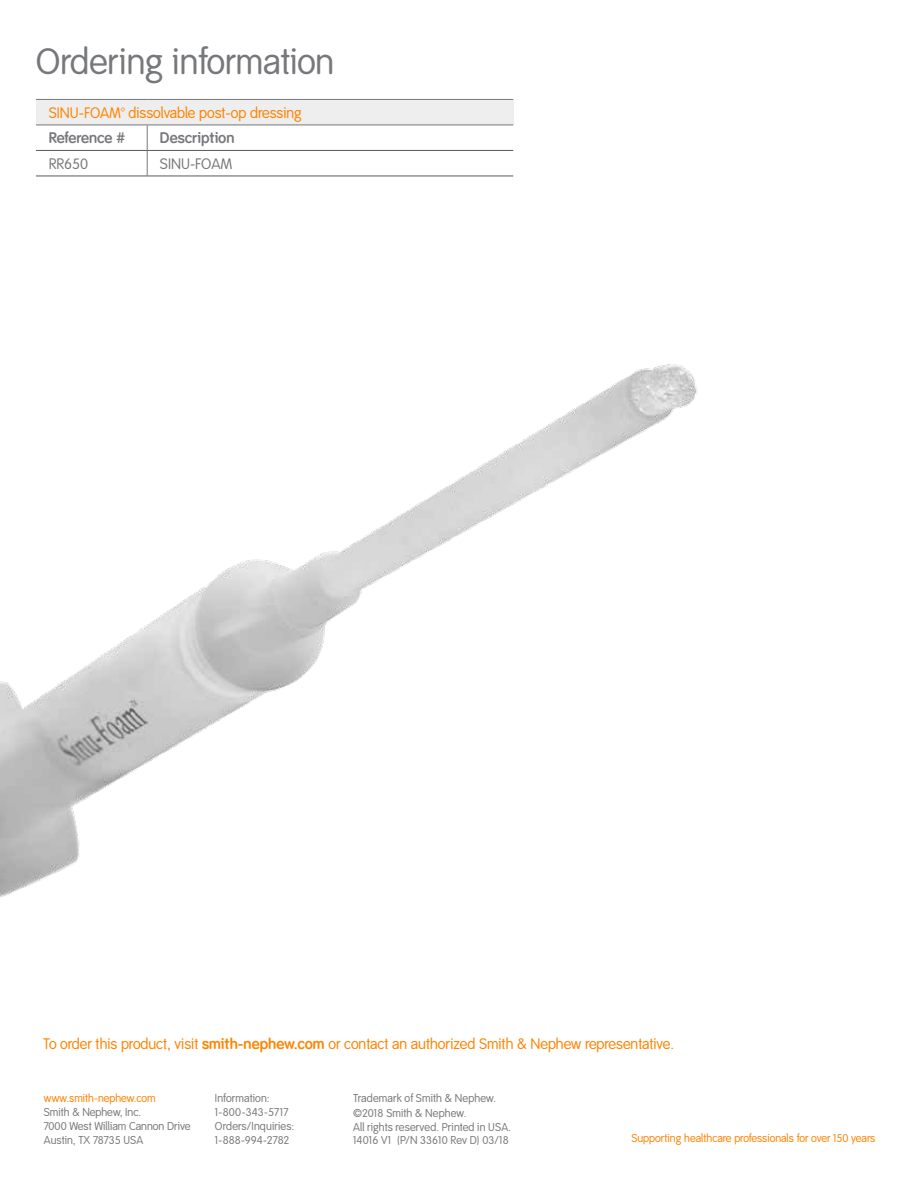
<style>
.page{position:relative;width:918px;height:1188px;background:#fff}
.page>*{position:absolute;margin:0;border:0;box-sizing:border-box;transform-origin:0 0}
.t1{font:36px "Smith&Nephew";color:#77787b}
.t2{font:15px "Smith&Nephew";color:#ff8300}
.t3{font:700 15px "Smith&Nephew";color:#77787b}
.t4{font:15px "Smith&Nephew";color:#77787b}
.t5{font:11.25px/14.2px "Smith&Nephew";letter-spacing:.005em;color:#77787b}
.t6{font:11.25px "Smith&Nephew";color:#ff8300}
.s1{font-weight:700}
</style>
<div class="page">
<img style="left:0;top:364px;width:698px;height:533px">
<div style="left:36px;top:99px;width:477px;height:26px;background:#eeeeef"></div>
<svg style="left:147px;top:126px;width:1px;height:50px"></svg>
<hr style="left:36px;top:150px;width:111px;height:1px;background:#58595b">
<hr style="left:147px;top:150px;width:366px;height:1px;background:#58595b">
<hr style="left:36px;top:176px;width:111px;height:1px;background:#58595b">
<hr style="left:147px;top:176px;width:366px;height:1px;background:#58595b">
<hr style="left:36px;top:99px;width:111px;height:1px;background:#77787b">
<hr style="left:147px;top:99px;width:366px;height:1px;background:#77787b">
<hr style="left:36px;top:125px;width:111px;height:1px;background:#77787b">
<hr style="left:147px;top:125px;width:366px;height:1px;background:#77787b">
<h1 class="t1" style="left:36px;top:40px;width:300px">Ordering information</h1>
<h2 class="t2" style="left:49px;top:104px;width:255px">SINU-FOAM™ dissolvable post-op dressing</h2>
<h2 class="t3" style="left:49px;top:129px;width:78px">Reference #</h2>
<h2 class="t3" style="left:160px;top:129px;width:76px">Description</h2>
<h2 class="t4" style="left:49px;top:155px;width:41px">RR650</h2>
<h2 class="t4" style="left:160px;top:155px;width:74px">SINU-FOAM</h2>
<h2 class="t2" style="left:43px;top:1035px;width:632px">To order this product, visit <span class="s1">smith-nephew.com</span> or contact an authorized Smith &amp; Nephew representative.</h2>
<p class="t6" style="left:44px;top:1091px;width:113px">www.smith-nephew.com</p>
<p class="t5" style="left:44px;top:1105px;width:148px">Smith &amp; Nephew, Inc.<br>7000 West William Cannon Drive<br>Austin, TX 78735 USA</p>
<p class="t5" style="left:215px;top:1091px;width:81px">Information:<br>1-800-343-5717<br>Orders/Inquiries:<br>1-888-994-2782</p>
<p class="t5" style="left:353px;top:1092px;width:160px">Trademark of Smith &amp; Nephew. ©2018 Smith &amp; Nephew.<br>All rights reserved. Printed in USA.<br>14016 V1 (P/N 33610 Rev D) 03/18</p>
<p class="t6" style="left:631px;top:1132px;width:246px">Supporting healthcare professionals for over 150 years</p>
</div>
